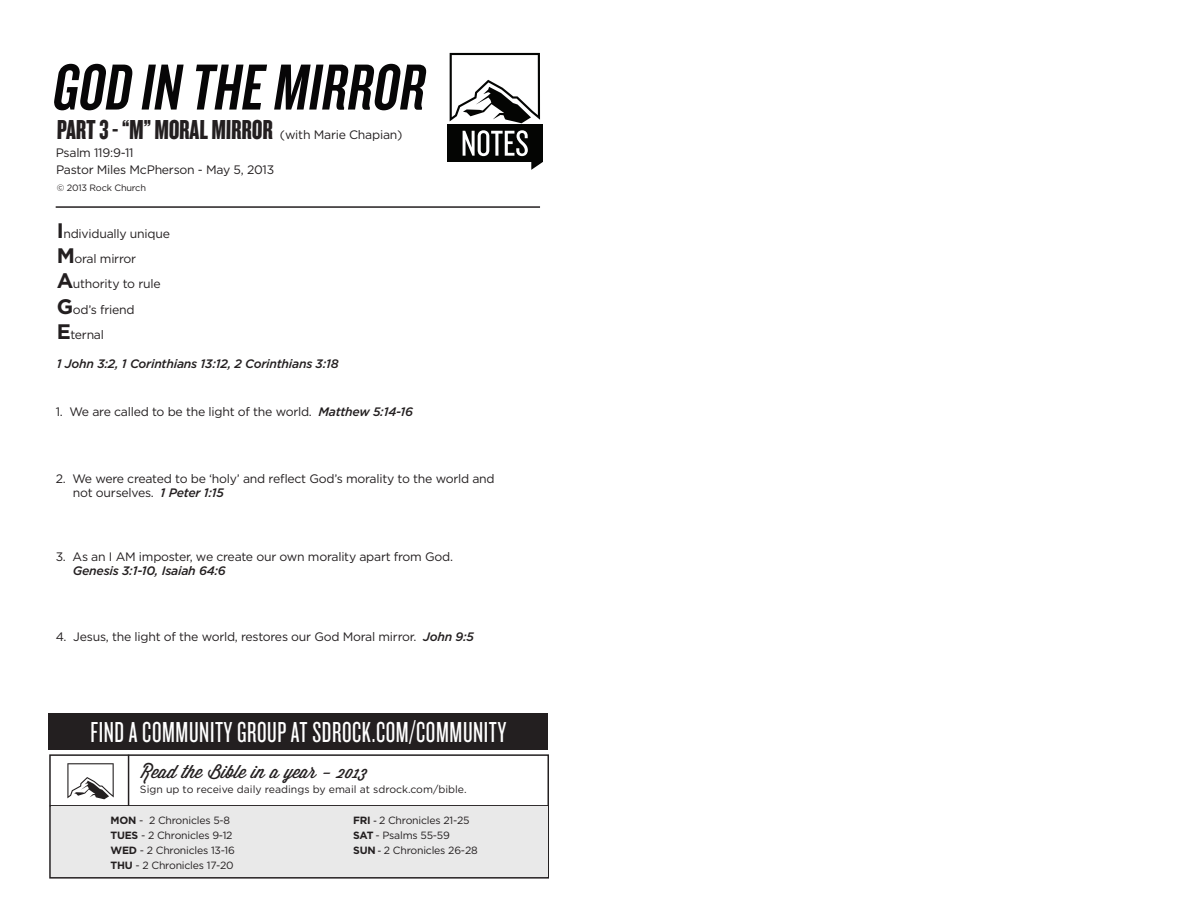
<style>
.page{position:relative;width:1188px;height:918px;background:#fff}
.page>*{position:absolute;margin:0;border:0;box-sizing:border-box;transform-origin:0 0}
.t1{font:italic 67.5px "Knockout HTF48 Featherweight";color:#070607}
.t2{font:30px "Knockout HTF27 Junior Bantamwt";letter-spacing:.02em;color:#fff}
.t3{font:28.5px "Knockout HTF68 Full Featherwt";color:#231f20}
.t4{font:18px "Wisdom Script AI";color:#231f20}
.t5{font:12.3px/14.7px "Gotham HTF";letter-spacing:-.02em;color:#231f20}
.t6{font:italic 500 12.3px "Gotham HTF";letter-spacing:-.02em;color:#231f20}
.t7{font:10.5px "Gotham HTF";letter-spacing:-.02em;color:#231f20}
.t8{font:10.5px "Gotham HTF";color:#231f20}
.t9{font:9.15px "Gotham HTF";letter-spacing:-.02em;color:#231f20}
.s1{font-weight:700;font-size:21px}
.s2{font-weight:500;font-style:italic}
.s3{font-weight:700}
.s4{font-family:"Myriad Pro";font-weight:600}
</style>
<div class="page">
<svg style="left:450px;top:53px;width:90px;height:70px"></svg>
<hr style="left:56px;top:206px;width:484px;height:2px;background:#231f20">
<div style="left:49px;top:713px;width:499px;height:37px;background:#231f20"></div>
<div style="left:49px;top:754px;width:500px;height:125px;border:2px solid #231f20"></div>
<hr style="left:128px;top:755px;width:1px;height:51px;background:#231f20">
<hr style="left:50px;top:805px;width:498px;height:2px;background:#231f20">
<div style="left:51px;top:807px;width:497px;height:70px;background:#e9e9e9"></div>
<svg style="left:67px;top:763px;width:47px;height:36px"></svg>
<div style="left:447px;top:125px;width:96px;height:37px;background:#040503"></div>
<svg style="left:463px;top:130px;width:65px;height:26px"></svg>
<svg style="left:531px;top:162px;width:12px;height:8px"></svg>
<p class="t1" style="left:51px;top:53px;width:384px">GOD IN THE MIRROR</p>
<p class="t3" style="left:57px;top:115px;width:218px">PART 3 - “M” MORAL MIRROR</p>
<p class="t5" style="left:280px;top:127px;width:124px">(with Marie Chapian)</p>
<p class="t5" style="left:56px;top:162px;width:220px">Pastor Miles McPherson - May 5, 2013</p>
<p class="t5" style="left:56px;top:145px;width:79px">Psalm 119:9-11</p>
<p class="t9" style="left:57px;top:183px;width:91px">© 2013 Rock Church</p>
<p class="t5" style="left:57px;top:226px;width:115px"><span class="s1">I</span>ndividually unique</p>
<p class="t5" style="left:57px;top:251px;width:81px"><span class="s1">M</span>oral mirror</p>
<p class="t5" style="left:57px;top:277px;width:105px"><span class="s1">A</span>uthority to rule</p>
<p class="t5" style="left:57px;top:302px;width:79px"><span class="s1">G</span>od’s friend</p>
<p class="t5" style="left:57px;top:327px;width:49px"><span class="s1">E</span>ternal</p>
<p class="t6" style="left:57px;top:357px;width:284px">1 John 3:2, 1 Corinthians 13:12, 2 Corinthians 3:18</p>
<p class="t5" style="left:56px;top:404px;width:359px">1. We are called to be the light of the world. <span class="s2">Matthew 5:14-16</span></p>
<p class="t5" style="left:73px;top:471px;width:423px;text-indent:-17px">2. We were created to be ‘holy’ and reflect God’s morality to the world and not ourselves. <span class="s2">1 Peter 1:15</span></p>
<p class="t5" style="left:56px;top:549px;width:399px">3. As an I AM imposter, we create our own morality apart from God.</p>
<p class="t6" style="left:73px;top:564px;width:154px">Genesis 3:1-10, Isaiah 64:6</p>
<p class="t5" style="left:56px;top:629px;width:420px">4. Jesus, the light of the world, restores our God Moral mirror. <span class="s2">John 9:5</span></p>
<p class="t2" style="left:91px;top:718px;width:417px">FIND A COMMUNITY GROUP AT SDROCK.COM/COMMUNITY</p>
<p class="t4" style="left:140px;top:758px;width:229px">Read the Bible in a year - 2013</p>
<p class="t8" style="left:140px;top:784px;width:328px">Sign up to receive daily readings by email at sdrock.com/bible.</p>
<p class="t7" style="left:110px;top:815px;width:121px"><span class="s3">MON</span> - 2 Chronicles 5-8</p>
<p class="t7" style="left:110px;top:830px;width:124px"><span class="s3">TUES</span> - 2 Chronicles 9-12</p>
<p class="t7" style="left:110px;top:845px;width:126px"><span class="s3">WED</span> - 2 Chronicles 13-16</p>
<p class="t7" style="left:110px;top:860px;width:125px"><span class="s3">THU</span> - 2 Chronicles 17-20</p>
<p class="t7" style="left:353px;top:815px;width:118px"><span class="s3">FRI</span> <span class="s4">-</span> 2 Chronicles 21-25</p>
<p class="t7" style="left:353px;top:830px;width:98px"><span class="s3">SAT</span> - Psalms 55-59</p>
<p class="t7" style="left:353px;top:845px;width:126px"><span class="s3">SUN</span> <span class="s4">-</span> 2 Chronicles 26-28</p>
</div>
